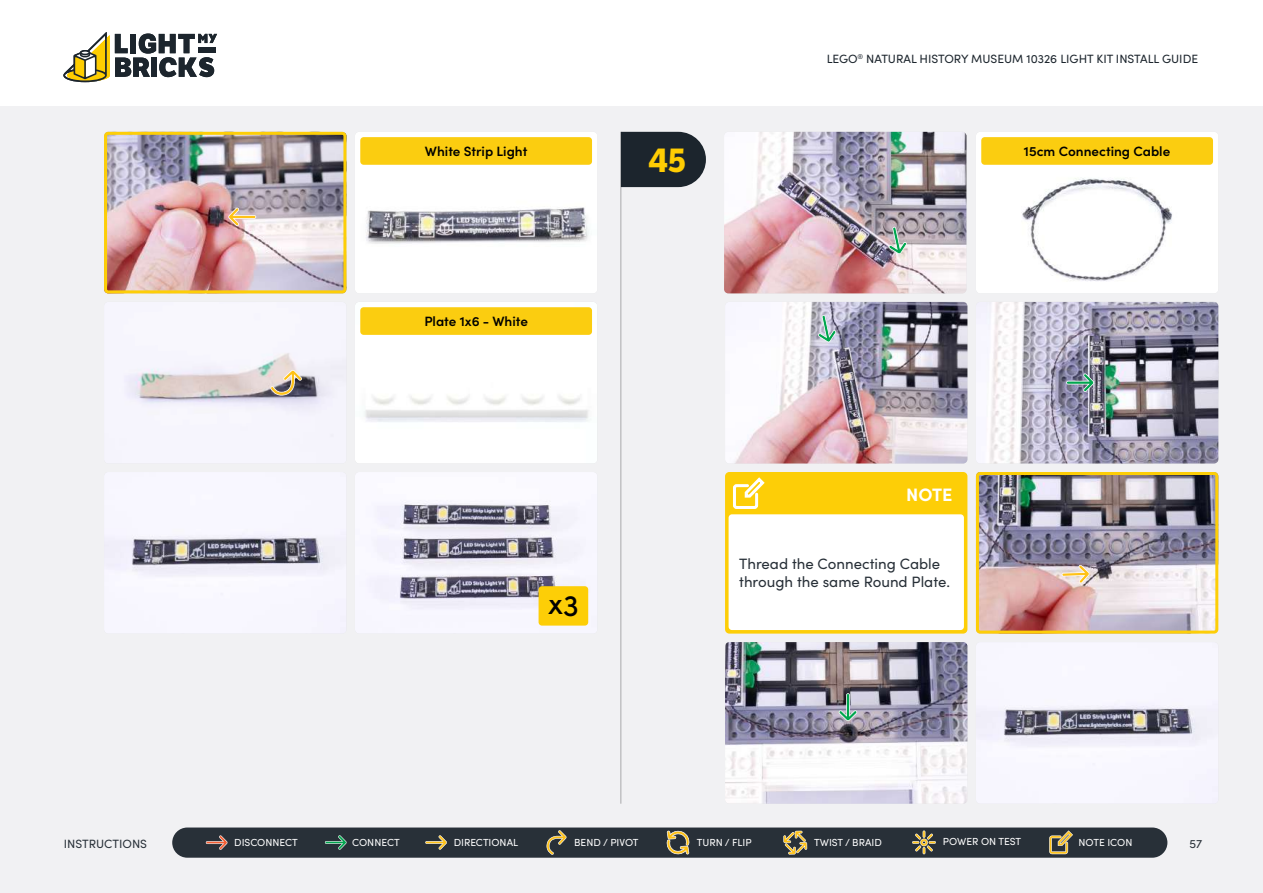
<style>
.page{position:relative;width:1263px;height:893px;background:#fff}
.page>*{position:absolute;margin:0;border:0;box-sizing:border-box;transform-origin:0 0}
.t1{font:700 33px "LFT Etica";color:#ffcd03}
.t2{font:500 30px "Sofia Pro";color:#000101}
.t3{font:700 18px "Sofia Pro";color:#fff}
.t4{font:15px/18px "Sofia Pro";color:#283038}
.t5{font:600 13.5px "Sofia Pro";color:#000}
.t6{font:12px "Sofia Pro";color:#1c252d}
.t7{font:12px "Sofia Pro";color:#283038}
.t8{font:10.2px "Sofia Pro";color:#fff}
</style>
<div class="page">
<div style="left:0;top:106px;width:1263px;height:787px;background:#f1f1f3"></div>
<hr style="left:621px;top:132px;width:1px;height:672px;background:#000">
<div style="left:172px;top:827px;width:995px;height:31px;background:#283038;border-radius:15px"></div>
<svg style="left:783px;top:831px;width:24px;height:23px"></svg>
<svg style="left:206px;top:835px;width:22px;height:15px"></svg>
<svg style="left:325px;top:835px;width:22px;height:15px"></svg>
<svg style="left:425px;top:835px;width:22px;height:15px"></svg>
<svg style="left:546px;top:830px;width:21px;height:25px"></svg>
<svg style="left:1049px;top:830px;width:24px;height:24px"></svg>
<svg style="left:912px;top:830px;width:24px;height:24px"></svg>
<svg style="left:666px;top:830px;width:24px;height:25px"></svg>
<svg style="left:63px;top:32px;width:154px;height:50px"></svg>
<svg style="left:621px;top:132px;width:85px;height:55px;background:#2a333a"></svg>
<img style="left:976px;top:132px;width:242px;height:161px">
<div style="left:981px;top:137px;width:232px;height:28px;background:#fbcd10;border-radius:3px"></div>
<img style="left:976px;top:302px;width:242px;height:161px">
<img style="left:724px;top:132px;width:242px;height:161px">
<img style="left:726px;top:302px;width:241px;height:161px">
<img style="left:725px;top:642px;width:242px;height:162px">
<svg style="left:1066px;top:373px;width:28px;height:19px"></svg>
<svg style="left:839px;top:693px;width:18px;height:28px"></svg>
<svg style="left:889px;top:227px;width:18px;height:27px"></svg>
<svg style="left:818px;top:315px;width:18px;height:28px"></svg>
<img style="left:135px;top:354px;width:188px;height:50px">
<img style="left:355px;top:132px;width:242px;height:161px">
<div style="left:360px;top:137px;width:232px;height:28px;background:#fbcd10;border-radius:3px"></div>
<img style="left:105px;top:472px;width:241px;height:161px">
<img style="left:976px;top:643px;width:242px;height:160px">
<img style="left:355px;top:472px;width:242px;height:161px">
<img style="left:355px;top:302px;width:242px;height:161px">
<div style="left:360px;top:307px;width:232px;height:28px;background:#fbcd10;border-radius:3px"></div>
<div style="left:539px;top:586px;width:49px;height:40px;background:#fdce07;border-radius:3px"></div>
<img style="left:980px;top:476px;width:234px;height:154px">
<div style="left:976px;top:472px;width:242px;height:162px;border:3px solid #fdce07;border-radius:3px"></div>
<img style="left:108px;top:136px;width:238px;height:157px">
<div style="left:104px;top:132px;width:242px;height:161px;border:3px solid #fdce07;border-radius:3px"></div>
<div style="left:725px;top:472px;width:242px;height:162px;background:#fdce07;border-radius:4px"></div>
<div style="left:728px;top:514px;width:236px;height:116px;background:#fff;border-radius:3px"></div>
<svg style="left:733px;top:477px;width:32px;height:32px"></svg>
<svg style="left:228px;top:208px;width:28px;height:18px"></svg>
<svg style="left:270px;top:370px;width:32px;height:26px"></svg>
<svg style="left:1062px;top:565px;width:28px;height:18px"></svg>
<p class="t6" style="left:827px;top:50px;width:373px">LEGO<sup>®</sup> NATURAL HISTORY MUSEUM 10326 LIGHT KIT INSTALL GUIDE</p>
<h3 class="t5" style="left:425px;top:141px;width:104px">White Strip Light</h3>
<h3 class="t5" style="left:1024px;top:141px;width:148px">15cm Connecting Cable</h3>
<h1 class="t1" style="left:648px;top:140px;width:40px">45</h1>
<h3 class="t5" style="left:424px;top:311px;width:105px">Plate 1x6 - White</h3>
<h2 class="t2" style="left:548px;top:582px;width:32px">x3</h2>
<h3 class="t3" style="left:906px;top:481px;width:48px">NOTE</h3>
<h3 class="t4" style="left:739px;top:553px;width:212px">Thread the Connecting Cable through the same Round Plate.</h3>
<p class="t7" style="left:64px;top:835px;width:85px">INSTRUCTIONS</p>
<p class="t8" style="left:234px;top:835px;width:65px">DISCONNECT</p>
<p class="t8" style="left:352px;top:835px;width:49px">CONNECT</p>
<p class="t8" style="left:454px;top:835px;width:66px">DIRECTIONAL</p>
<p class="t8" style="left:574px;top:835px;width:66px">BEND / PIVOT</p>
<p class="t8" style="left:697px;top:835px;width:56px">TURN / FLIP</p>
<p class="t8" style="left:814px;top:835px;width:69px">TWIST / BRAID</p>
<p class="t8" style="left:943px;top:834px;width:80px">POWER ON TEST</p>
<p class="t8" style="left:1078px;top:835px;width:55px">NOTE ICON</p>
<p class="t7" style="left:1189px;top:835px;width:14px">57</p>
</div>
